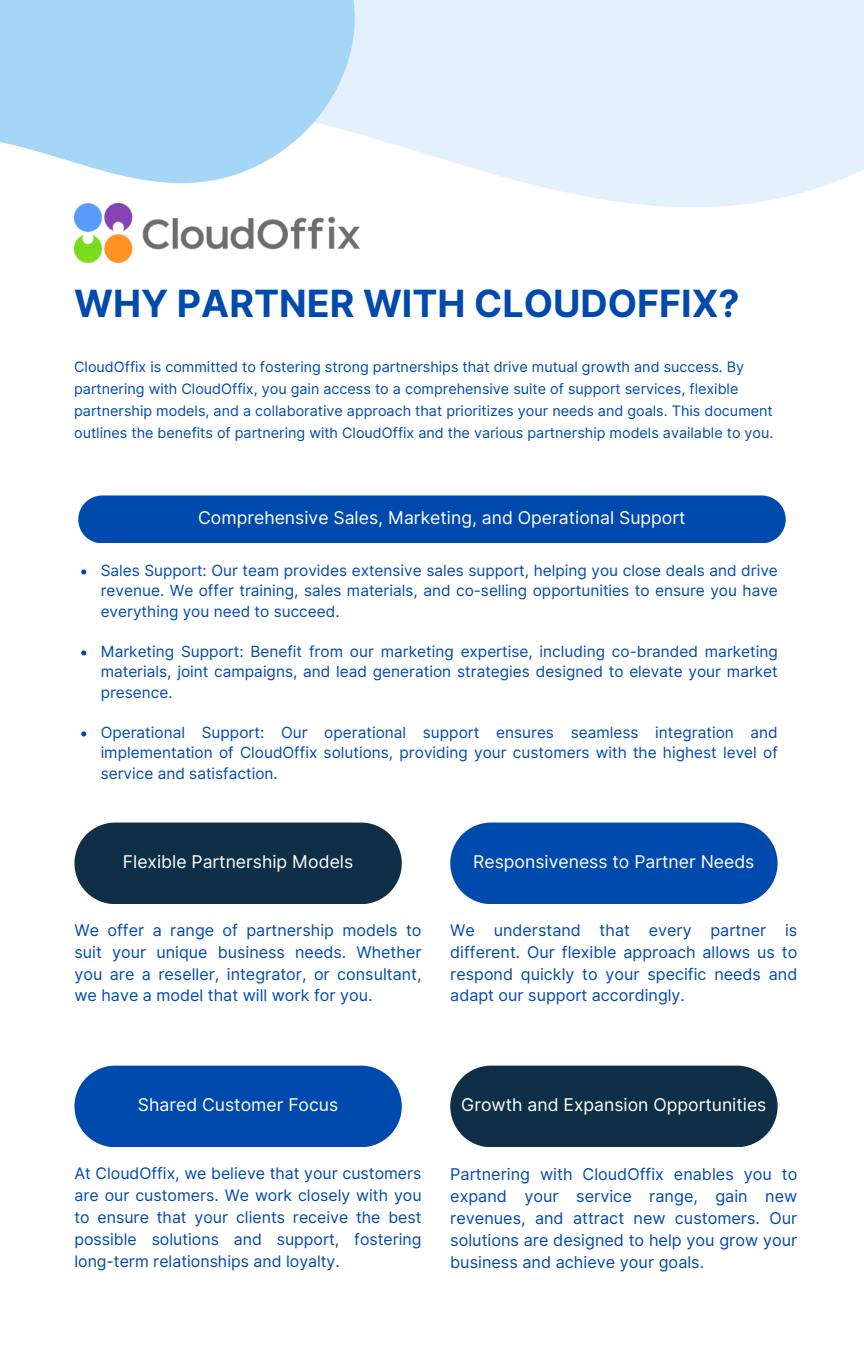
<style>
.page{position:relative;width:864px;height:1350px;background:#fff}
.page>*{position:absolute;margin:0;border:0;box-sizing:border-box;transform-origin:0 0}
.t1{font:700 37.57px "Inter";color:#004aad}
.t2{font:17.55px "Inter";color:#fff}
.t3{font:16.2px/22.1px "Inter";color:#004aad;text-align:justify}
.t4{font:15.97px/22.1px "Inter";color:#004aad;text-align:justify}
.t5{font:15.3px/20.2px "Inter";color:#004aad;text-align:justify}
.t6{font:14.4px/22.1px "Inter";color:#004aad}
</style>
<div class="page">
<div style="left:78px;top:495px;width:708px;height:48px;background:#004aad"></div>
<div style="left:74px;top:823px;width:328px;height:81px;background:#0e2f46"></div>
<div style="left:74px;top:1066px;width:328px;height:81px;background:#004aad"></div>
<div style="left:450px;top:823px;width:328px;height:81px;background:#004aad"></div>
<div style="left:450px;top:1066px;width:328px;height:81px;background:#0e2f46"></div>
<svg style="left:81px;top:569px;width:5px;height:6px"></svg>
<svg style="left:81px;top:650px;width:5px;height:6px"></svg>
<svg style="left:81px;top:731px;width:5px;height:6px"></svg>
<img style="left:74px;top:219px;width:285px;height:44px">
<svg style="left:74px;top:0;width:790px;height:219px;fill:#e5f0fe"></svg>
<svg style="left:0;top:0;width:368px;height:188px;background:#b6ddf8"></svg>
<p class="t1" style="left:74px;top:281px;width:667px">WHY PARTNER WITH CLOUDOFFIX?</p>
<h2 class="t6" style="left:74px;top:356px;width:701px">CloudOffix is committed to fostering strong partnerships that drive mutual growth and success. By partnering with CloudOffix, you gain access to a comprehensive suite of support services, flexible partnership models, and a collaborative approach that prioritizes your needs and goals. This document outlines the benefits of partnering with CloudOffix and the various partnership models available to you.</h2>
<p class="t2" style="left:198px;top:507px;width:489px">Comprehensive Sales, Marketing, and Operational Support</p>
<h2 class="t5" style="left:101px;top:561px;width:679px">Sales Support: Our team provides extensive sales support, helping you close deals and drive revenue. We offer training, sales materials, and co-selling opportunities to ensure you have everything you need to succeed.</h2>
<p class="t5" style="left:101px;top:642px;width:679px">Marketing Support: Benefit from our marketing expertise, including co-branded marketing materials, joint campaigns, and lead generation strategies designed to elevate your market presence.</p>
<p class="t5" style="left:101px;top:723px;width:679px">Operational Support: Our operational support ensures seamless integration and implementation of CloudOffix solutions, providing your customers with the highest level of service and satisfaction.</p>
<p class="t2" style="left:123px;top:851px;width:232px">Flexible Partnership Models</p>
<p class="t3" style="left:74px;top:919px;width:349px">We offer a range of partnership models to suit your unique business needs. Whether you are a reseller, integrator, or consultant, we have a model that will work for you.</p>
<h1 class="t2" style="left:473px;top:851px;width:283px">Responsiveness to Partner Needs</h1>
<h2 class="t3" style="left:450px;top:919px;width:349px">We understand that every partner is different. Our flexible approach allows us to respond quickly to your specific needs and adapt our support accordingly.</h2>
<p class="t2" style="left:138px;top:1094px;width:202px">Shared Customer Focus</p>
<h2 class="t4" style="left:74px;top:1162px;width:349px">At CloudOffix, we believe that your customers are our customers. We work closely with you to ensure that your clients receive the best possible solutions and support, fostering long-term relationships and loyalty.</h2>
<p class="t2" style="left:461px;top:1094px;width:307px">Growth and Expansion Opportunities</p>
<p class="t3" style="left:450px;top:1163px;width:349px">Partnering with CloudOffix enables you to expand your service range, gain new revenues, and attract new customers. Our solutions are designed to help you grow your business and achieve your goals.</p>
</div>
